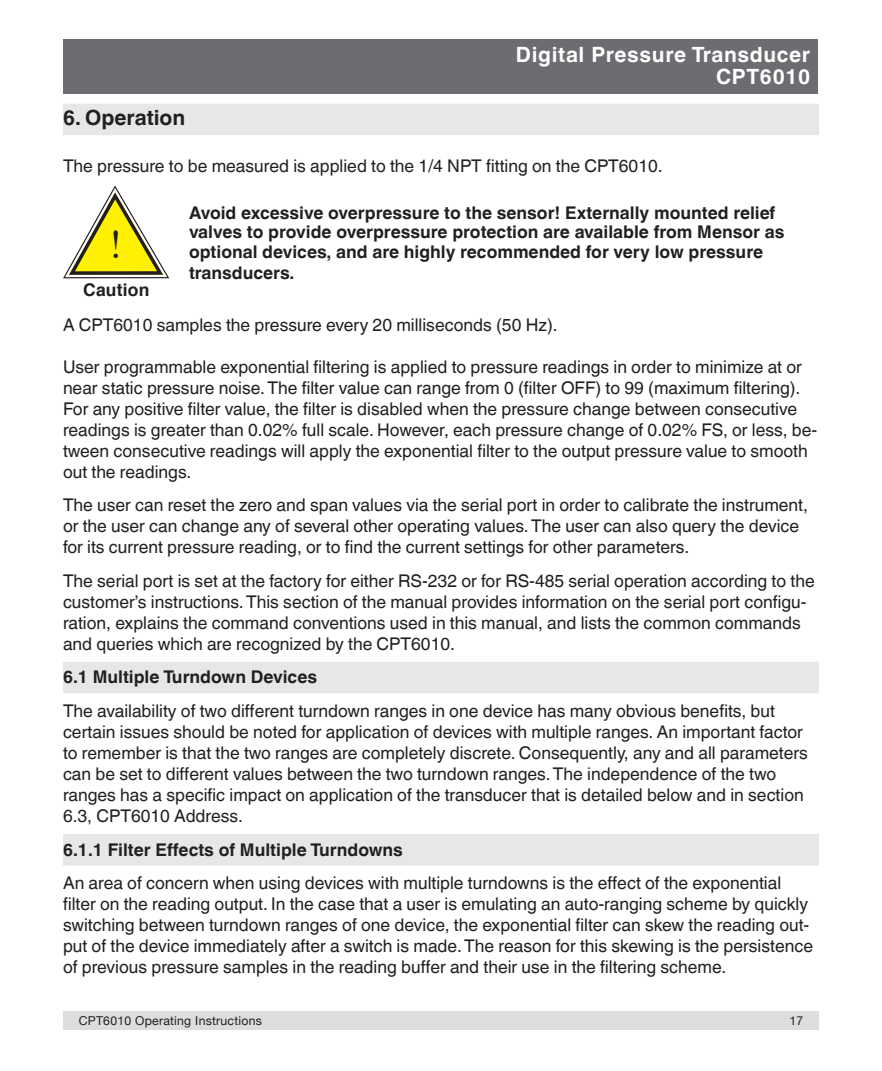
<style>
.page{position:relative;width:882px;height:1071px;background:#fff}
.page>*{position:absolute;margin:0;border:0;box-sizing:border-box;transform-origin:0 0}
.t1{font:40.25px "Times";color:#231f20}
.t2{font:700 21px/22.8px "Helvetica World";letter-spacing:.03em;color:#fff;text-align:right}
.Chapter_Title{font:700 21px "Helvetica World";color:#231f20}
.Body_Copy{font:17.5px/21px "Helvetica World";color:#231f20}
.text_by_symbols{font:700 17.5px/19.2px "Helvetica World";color:#231f20}
.sub-subheading{font:700 17.5px "Helvetica World";color:#231f20}
.Sub-heading{font:700 17.5px "Helvetica World";color:#231f20}
.t3{font:700 17.5px "Helvetica";letter-spacing:.01em;color:#231f20}
.t4{font:12.25px "Helvetica Neue";letter-spacing:.02em;color:#231f20}
</style>
<div class="page">
<div style="left:63px;top:1011px;width:756px;height:19px;background:#dcdddf"></div>
<div style="left:64px;top:39px;width:754px;height:55px;background:#6c6d70"></div>
<div style="left:63px;top:104px;width:756px;height:31px;background:#e6e7e9"></div>
<div style="left:63px;top:662px;width:756px;height:31px;background:#e6e7e9"></div>
<div style="left:63px;top:834px;width:756px;height:32px;background:#e6e7e9"></div>
<svg style="left:63px;top:185px;width:106px;height:94px"></svg>
<p class="t2" style="left:516px;top:43px;width:296px">Digital Pressure Transducer<br>CPT6010</p>
<p class="Chapter_Title" style="left:63px;top:106px;width:124px">6. Operation</p>
<p class="Body_Copy" style="left:63px;top:155px;width:601px">The pressure to be measured is applied to the 1/4 NPT fitting on the CPT6010.</p>
<p class="text_by_symbols" style="left:189px;top:203px;width:597px">Avoid excessive overpressure to the sensor! Externally mounted relief valves to provide overpressure protection are available from Mensor as optional devices, and are highly recommended for very low pressure</p>
<p class="text_by_symbols" style="left:189px;top:263px;width:107px">transducers.</p>
<p class="Body_Copy" style="left:63px;top:315px;width:496px">A CPT6010 samples the pressure every 20 milliseconds (50 Hz).</p>
<p class="Body_Copy" style="left:63px;top:356px;width:756px">User programmable exponential filtering is applied to pressure readings in order to minimize at or near static pressure noise. The filter value can range from 0 (filter OFF) to 99 (maximum filtering).<br>For any positive filter value, the filter is disabled when the pressure change between consecutive readings is greater than 0.02% full scale. However, each pressure change of 0.02% FS, or less, be&shy;tween consecutive readings will apply the exponential filter to the output pressure value to smooth out the readings.</p>
<p class="Body_Copy" style="left:63px;top:495px;width:746px">The user can reset the zero and span values via the serial port in order to calibrate the instrument, or the user can change any of several other operating values. The user can also query the device for its current pressure reading, or to find the current settings for other parameters.</p>
<p class="Body_Copy" style="left:63px;top:570px;width:753px">The serial port is set at the factory for either RS-232 or for RS-485 serial operation according to the customer’s instructions. This section of the manual provides information on the serial port configu&shy;ration, explains the command conventions used in this manual, and lists the common commands and queries which are recognized by the CPT6010.</p>
<p class="Sub-heading" style="left:63px;top:667px;width:256px">6.1 Multiple Turndown Devices</p>
<p class="Body_Copy" style="left:63px;top:700px;width:746px">The availability of two different turndown ranges in one device has many obvious benefits, but certain issues should be noted for application of devices with multiple ranges. An important factor to remember is that the two ranges are completely discrete. Consequently, any and all parameters can be set to different values between the two turndown ranges. The independence of the two ranges has a specific impact on application of the transducer that is detailed below and in section 6.3, CPT6010 Address.</p>
<p class="sub-subheading" style="left:63px;top:839px;width:342px">6.1.1 Filter Effects of Multiple Turndowns</p>
<p class="Body_Copy" style="left:63px;top:873px;width:752px">An area of concern when using devices with multiple turndowns is the effect of the exponential filter on the reading output. In the case that a user is emulating an auto-ranging scheme by quickly switching between turndown ranges of one device, the exponential filter can skew the reading out&shy;put of the device immediately after a switch is made. The reason for this skewing is the persistence of previous pressure samples in the reading buffer and their use in the filtering scheme.</p>
<p class="t1" style="left:108px;top:207px;width:15px">!</p>
<p class="t3" style="left:83px;top:276px;width:68px">Caution</p>
<p class="t4" style="left:79px;top:1012px;width:185px">CPT6010 Operating Instructions</p>
<p class="t4" style="left:789px;top:1012px;width:15px">17</p>
</div>
